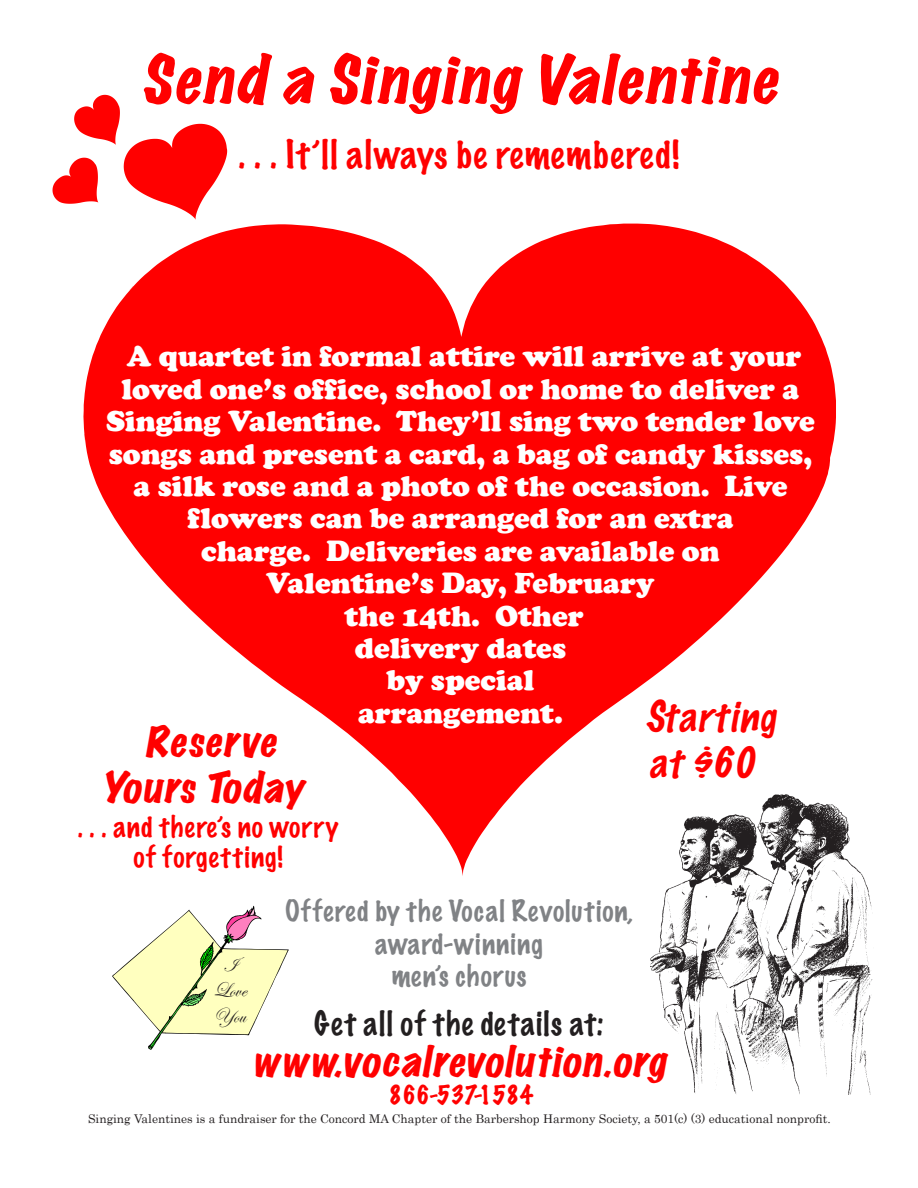
<style>
.page{position:relative;width:918px;height:1188px;background:#fff}
.page>*{position:absolute;margin:0;border:0;box-sizing:border-box;transform-origin:0 0}
.t1{font:italic expanded 60px "Marker Felt";color:#f00}
.t2{font:italic expanded 38.25px "Marker Felt";color:#f00}
.t3{font:italic 100 38.25px "Marker Felt";color:#f00}
.t4{font:100 36px "Marker Felt";letter-spacing:.04em;color:#f00}
.t5{font:100 30.6px "Marker Felt";letter-spacing:.045em;color:#231f20}
.t6{font:900 29.7px/32.4px "Cooper";color:#fff;text-align:center}
.t7{font:100 27px "Marker Felt";letter-spacing:.04em;color:#808285}
.t8{font:100 27px "Marker Felt";letter-spacing:.045em;color:#f00}
.t9{font:100 24px "Marker Felt";color:#f00}
.t10{font:21px "Edwardian Script ITC";color:#231f20}
.t11{font:12px "Century";color:#231f20}
</style>
<div class="page">
<svg style="left:83px;top:224px;width:753px;height:652px;fill:#f00"></svg>
<svg style="left:112px;top:906px;width:177px;height:144px"></svg>
<img style="left:650px;top:790px;width:223px;height:305px">
<svg style="left:53px;top:94px;width:174px;height:126px"></svg>
<p class="t1" style="left:141px;top:32px;width:655px">Send a SingingValentine</p>
<p class="t4" style="left:238px;top:125px;width:443px">. . . It’ll always be remembered!</p>
<p class="t6" style="left:127px;top:340px;width:676px">A quartet in formal attire will arrive at your</p>
<p class="t6" style="left:106px;top:373px;width:710px">loved one’s office, school or home to deliver a Singing Valentine. They’ll sing two tender love songs and present a card, a bag of candy kisses, a silk rose and a photo of the occasion. Live flowers can be arranged for an extra</p>
<p class="t6" style="left:201px;top:535px;width:520px">charge. Deliveries are available on</p>
<p class="t6" style="left:266px;top:567px;width:390px">Valentine’s Day, February</p>
<p class="t6" style="left:345px;top:599px;width:241px">the 14th. Other</p>
<p class="t6" style="left:355px;top:632px;width:213px">delivery dates</p>
<p class="t6" style="left:387px;top:664px;width:149px">by special</p>
<p class="t6" style="left:358px;top:697px;width:206px">arrangement.</p>
<p class="t3" style="left:645px;top:686px;width:142px">Starting</p>
<p class="t3" style="left:649px;top:732px;width:118px">at$60</p>
<p class="t2" style="left:145px;top:711px;width:143px">Reserve</p>
<p class="t2" style="left:101px;top:757px;width:214px">YoursToday</p>
<p class="t8" style="left:78px;top:806px;width:262px">. . . and there’s no worry</p>
<p class="t8" style="left:134px;top:836px;width:151px">of forgetting!</p>
<p class="t10" style="left:223px;top:953px;width:15px">I</p>
<p class="t10" style="left:213px;top:979px;width:34px">Love</p>
<p class="t10" style="left:214px;top:1004px;width:34px">You</p>
<p class="t7" style="left:285px;top:890px;width:349px">Offered by the Vocal Revolution,</p>
<p class="t7" style="left:375px;top:922px;width:169px">award-winning</p>
<p class="t7" style="left:391px;top:955px;width:137px">men’s chorus</p>
<p class="t5" style="left:314px;top:999px;width:291px">Get all of the details at:</p>
<p class="t2" style="left:252px;top:1031px;width:425px">www.vocalrevolution.org</p>
<p class="t9" style="left:389px;top:1076px;width:146px">866-537-1584</p>
<p class="t11" style="left:88px;top:1109px;width:744px">Singing Valentines is a fundraiser for the Concord MA Chapter of the Barbershop Harmony Society, a 501(c) (3) educational nonprofit.</p>
</div>
